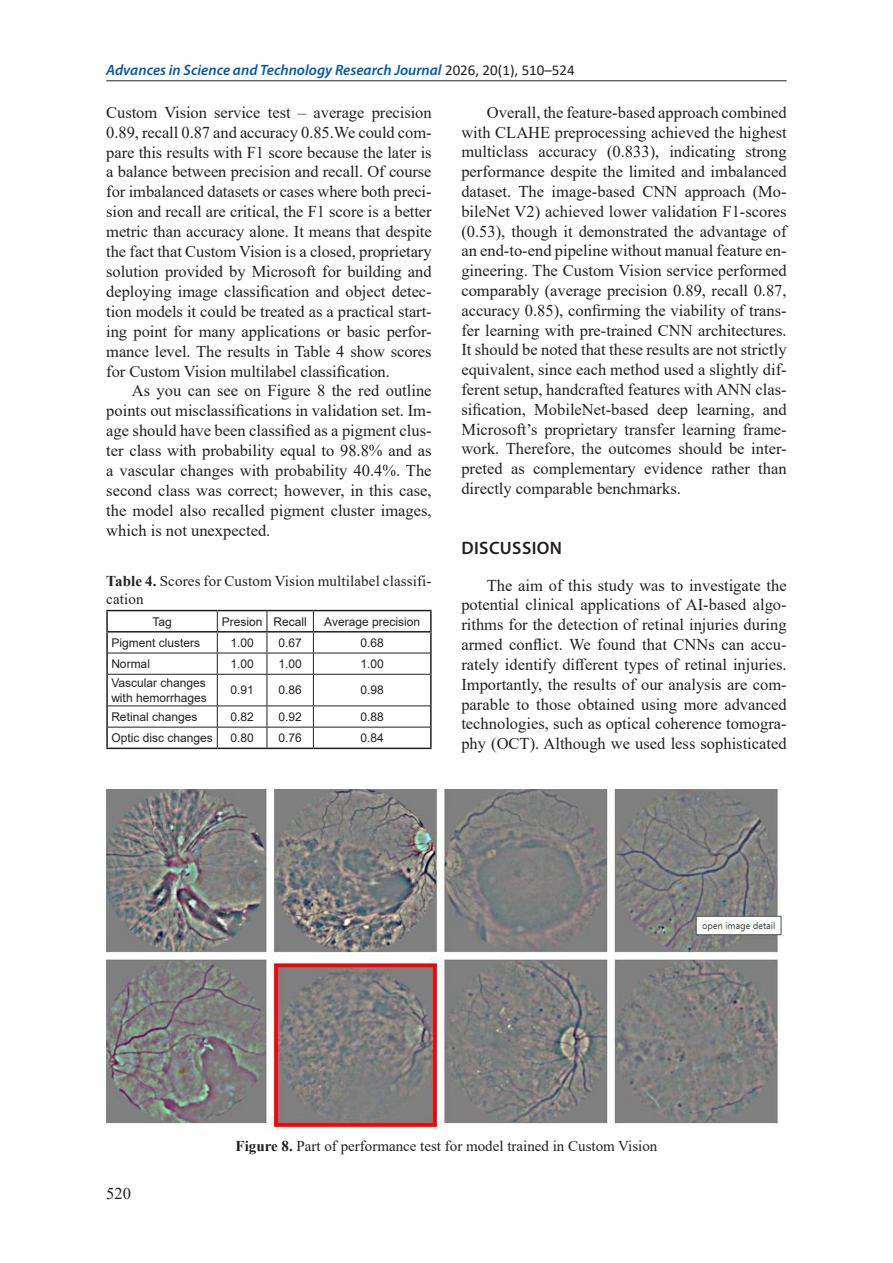
<style>
.page{position:relative;width:893px;height:1263px;background:#fff}
.page>*{position:absolute;margin:0;border:0;box-sizing:border-box;transform-origin:0 0}
.Heading_1{font:600 18px "Myriad Pro";letter-spacing:.02em;color:#231f20}
.Base_Text{font:16.5px/19.8px "Times New Roman";color:#231f20;text-align:justify}
.t1{font:italic 600 15px "Myriad Pro";color:#015aaa}
.Figure{font:15px "Times New Roman";color:#231f20}
.Table{font:15px "Times New Roman";letter-spacing:.01em;color:#231f20}
.Normalny{font:12px/14.4px "Arial";color:#231f20}
.s1{font-family:"Calibri";font-weight:400;font-style:normal;color:#231f20}
.s2{font-weight:700}
</style>
<div class="page">
<hr style="left:106px;top:80px;width:681px;height:1px;background:#231f20">
<hr style="left:106px;top:610px;width:111px;height:1px;background:#231f20">
<hr style="left:106px;top:611px;width:2px;height:20px;background:#231f20">
<hr style="left:217px;top:610px;width:50px;height:1px;background:#231f20">
<hr style="left:267px;top:610px;width:46px;height:1px;background:#231f20">
<hr style="left:313px;top:610px;width:119px;height:1px;background:#231f20">
<hr style="left:430px;top:611px;width:2px;height:20px;background:#231f20">
<hr style="left:106px;top:632px;width:2px;height:21px;background:#231f20">
<hr style="left:430px;top:632px;width:2px;height:21px;background:#231f20">
<hr style="left:106px;top:653px;width:2px;height:21px;background:#231f20">
<hr style="left:430px;top:653px;width:2px;height:21px;background:#231f20">
<hr style="left:106px;top:674px;width:2px;height:32px;background:#231f20">
<hr style="left:430px;top:674px;width:2px;height:32px;background:#231f20">
<hr style="left:106px;top:706px;width:2px;height:21px;background:#231f20">
<hr style="left:430px;top:706px;width:2px;height:21px;background:#231f20">
<hr style="left:106px;top:727px;width:2px;height:21px;background:#231f20">
<hr style="left:430px;top:727px;width:2px;height:21px;background:#231f20">
<hr style="left:106px;top:748px;width:111px;height:1px;background:#231f20">
<hr style="left:217px;top:748px;width:50px;height:1px;background:#231f20">
<hr style="left:267px;top:748px;width:46px;height:1px;background:#231f20">
<hr style="left:313px;top:748px;width:119px;height:1px;background:#231f20">
<hr style="left:108px;top:653px;width:109px;height:1px;background:#231f20">
<hr style="left:217px;top:653px;width:50px;height:1px;background:#231f20">
<svg style="left:217px;top:611px;width:1px;height:63px"></svg>
<hr style="left:267px;top:653px;width:46px;height:1px;background:#231f20">
<svg style="left:267px;top:611px;width:1px;height:63px"></svg>
<hr style="left:313px;top:653px;width:117px;height:1px;background:#231f20">
<svg style="left:313px;top:611px;width:1px;height:63px"></svg>
<hr style="left:108px;top:674px;width:109px;height:1px;background:#231f20">
<hr style="left:217px;top:674px;width:50px;height:1px;background:#231f20">
<hr style="left:217px;top:675px;width:1px;height:30px;background:#231f20">
<hr style="left:267px;top:674px;width:46px;height:1px;background:#231f20">
<hr style="left:267px;top:675px;width:1px;height:30px;background:#231f20">
<hr style="left:313px;top:674px;width:117px;height:1px;background:#231f20">
<hr style="left:313px;top:675px;width:1px;height:30px;background:#231f20">
<hr style="left:108px;top:705px;width:109px;height:1px;background:#231f20">
<hr style="left:217px;top:705px;width:50px;height:1px;background:#231f20">
<hr style="left:267px;top:705px;width:46px;height:1px;background:#231f20">
<hr style="left:313px;top:705px;width:117px;height:1px;background:#231f20">
<hr style="left:108px;top:727px;width:109px;height:1px;background:#231f20">
<hr style="left:217px;top:727px;width:50px;height:1px;background:#231f20">
<svg style="left:217px;top:706px;width:1px;height:42px"></svg>
<hr style="left:267px;top:727px;width:46px;height:1px;background:#231f20">
<svg style="left:267px;top:706px;width:1px;height:42px"></svg>
<hr style="left:313px;top:727px;width:117px;height:1px;background:#231f20">
<svg style="left:313px;top:706px;width:1px;height:42px"></svg>
<hr style="left:106px;top:631px;width:111px;height:1px;background:#231f20">
<hr style="left:217px;top:631px;width:50px;height:1px;background:#231f20">
<hr style="left:267px;top:631px;width:46px;height:1px;background:#231f20">
<hr style="left:313px;top:631px;width:119px;height:1px;background:#231f20">
<img style="left:106px;top:790px;width:678px;height:338px">
<p class="t1" style="left:106px;top:60px;width:470px">Advances in Science and Technology Research Journal <span class="s1">2026, 20(1), 510–524</span></p>
<p class="Base_Text" style="left:106px;top:102px;width:327px">Custom Vision service test – average precision 0.89, recall 0.87 and accuracy 0.85.We could com&shy;pare this results with F1 score because the later is a balance between precision and recall. Of course for imbalanced datasets or cases where both preci&shy;sion and recall are critical, the F1 score is a better metric than accuracy alone. It means that despite the fact that Custom Vision is a closed, proprietary solution provided by Microsoft for building and deploying image classification and object detec&shy;tion models it could be treated as a practical start&shy;ing point for many applications or basic perfor&shy;mance level. The results in Table 4 show scores for Custom Vision multilabel classification.</p>
<p class="Base_Text" style="left:106px;top:380px;width:327px;text-indent:26px">As you can see on Figure 8 the red outline points out misclassifications in validation set. Im&shy;age should have been classified as a pigment clus&shy;ter class with probability equal to 98.8% and as a vascular changes with probability 40.4%. The second class was correct; however, in this case, the model also recalled pigment cluster images, which is not unexpected.</p>
<p class="Base_Text" style="left:461px;top:102px;width:327px;text-indent:26px">Overall, the feature-based approach combined with CLAHE preprocessing achieved the highest multiclass accuracy (0.833), indicating strong performance despite the limited and imbalanced dataset. The image-based CNN approach (Mo&shy;bileNet V2) achieved lower validation F1-scores (0.53), though it demonstrated the advantage of an end-to-end pipeline without manual feature en&shy;gineering. The Custom Vision service performed comparably (average precision 0.89, recall 0.87, accuracy 0.85), confirming the viability of trans&shy;fer learning with pre-trained CNN architectures.<br>It should be noted that these results are not strictly equivalent, since each method used a slightly dif&shy;ferent setup, handcrafted features with ANN clas&shy;sification, MobileNet-based deep learning, and Microsoft’s proprietary transfer learning frame&shy;work. Therefore, the outcomes should be inter&shy;preted as complementary evidence rather than directly comparable benchmarks.</p>
<p class="Table" style="left:106px;top:570px;width:327px"><span class="s2">Table 4.</span> Scores for Custom Vision multilabel classifi-</p>
<p class="Table" style="left:106px;top:588px;width:39px">cation</p>
<p class="Normalny" style="left:153px;top:614px;width:21px">Tag</p>
<p class="Normalny" style="left:222px;top:614px;width:42px">Presion</p>
<p class="Normalny" style="left:273px;top:614px;width:35px">Recall</p>
<p class="Normalny" style="left:324px;top:614px;width:97px">Average precision</p>
<p class="Normalny" style="left:111px;top:635px;width:90px">Pigment clusters</p>
<p class="Normalny" style="left:230px;top:635px;width:25px">1.00</p>
<p class="Normalny" style="left:278px;top:635px;width:25px">0.67</p>
<p class="Normalny" style="left:360px;top:635px;width:25px">0.68</p>
<p class="Normalny" style="left:111px;top:656px;width:40px">Normal</p>
<p class="Normalny" style="left:230px;top:656px;width:25px">1.00</p>
<p class="Normalny" style="left:278px;top:656px;width:25px">1.00</p>
<p class="Normalny" style="left:360px;top:656px;width:25px">1.00</p>
<p class="Normalny" style="left:111px;top:676px;width:97px">Vascular changes with hemorrhages</p>
<p class="Normalny" style="left:230px;top:683px;width:25px">0.91</p>
<p class="Normalny" style="left:278px;top:683px;width:25px">0.86</p>
<p class="Normalny" style="left:360px;top:683px;width:25px">0.98</p>
<p class="Normalny" style="left:111px;top:709px;width:88px">Retinal changes</p>
<p class="Normalny" style="left:230px;top:709px;width:25px">0.82</p>
<p class="Normalny" style="left:278px;top:709px;width:25px">0.92</p>
<p class="Normalny" style="left:360px;top:709px;width:25px">0.88</p>
<p class="Normalny" style="left:111px;top:731px;width:103px">Optic disc changes</p>
<p class="Normalny" style="left:230px;top:731px;width:25px">0.80</p>
<p class="Normalny" style="left:278px;top:731px;width:25px">0.76</p>
<p class="Normalny" style="left:360px;top:731px;width:25px">0.84</p>
<p class="Heading_1" style="left:462px;top:536px;width:102px">DISCUSSION</p>
<p class="Base_Text" style="left:461px;top:575px;width:327px;text-indent:26px">The aim of this study was to investigate the potential clinical applications of AI-based algo&shy;rithms for the detection of retinal injuries during armed conflict. We found that CNNs can accu&shy;rately identify different types of retinal injuries.<br>Importantly, the results of our analysis are com&shy;parable to those obtained using more advanced technologies, such as optical coherence tomogra&shy;phy (OCT). Although we used less sophisticated</p>
<p class="Base_Text" style="left:106px;top:1183px;width:26px">520</p>
<p class="Figure" style="left:236px;top:1136px;width:423px"><span class="s2">Figure 8.</span> Part of performance test for model trained in Custom Vision</p>
</div>
